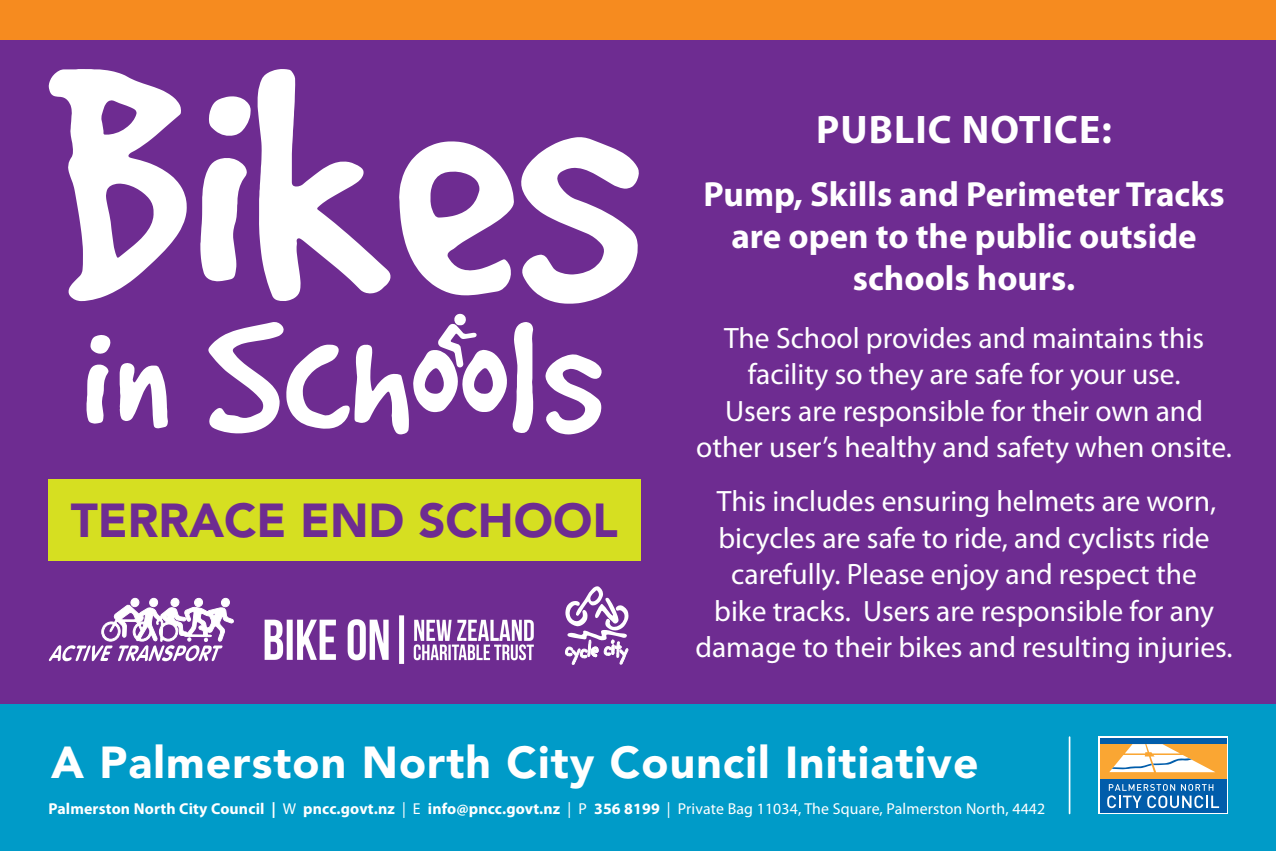
<style>
.page{position:relative;width:1276px;height:851px;background:#fff}
.page>*{position:absolute;margin:0;border:0;box-sizing:border-box;transform-origin:0 0}
.Editorial_Text{font:900 47.25px "Avenir";color:#6e2c91}
.t1{font:900 44.4px "Avenir";letter-spacing:.025em;color:#fff}
.t2{font:700 40px "Myriad Pro";letter-spacing:.025em;color:#fff}
.t3{font:700 35px/42px "Myriad Pro";color:#fff;text-align:center}
.t4{font:29.5px/36.5px "Myriad Pro";color:#fff;text-align:center}
.t5{font:700 15.8px "Myriad Pro";letter-spacing:.01em;color:#fff}
.s1{font-weight:400}
</style>
<div class="page">
<div style="left:0;top:0;width:1276px;height:850px;background:#6e2c91"></div>
<svg style="left:49px;top:69px;width:138px;height:232px"></svg>
<svg style="left:257px;top:69px;width:134px;height:232px"></svg>
<svg style="left:399px;top:141px;width:115px;height:154px"></svg>
<svg style="left:521px;top:137px;width:118px;height:166px"></svg>
<svg style="left:200px;top:158px;width:47px;height:123px"></svg>
<svg style="left:545px;top:354px;width:57px;height:80px"></svg>
<svg style="left:119px;top:363px;width:49px;height:65px"></svg>
<svg style="left:209px;top:96px;width:42px;height:40px"></svg>
<svg style="left:86px;top:364px;width:23px;height:59px"></svg>
<svg style="left:90px;top:335px;width:21px;height:19px"></svg>
<svg style="left:208px;top:313px;width:325px;height:121px"></svg>
<div style="left:0;top:0;width:1276px;height:40px;background:#f68b1f"></div>
<div style="left:0;top:703px;width:1276px;height:147px;background:#009bc8"></div>
<svg style="left:1098px;top:736px;width:130px;height:77px"></svg>
<div style="left:1100px;top:738px;width:126px;height:74px;background:#015dab"></div>
<div style="left:1100px;top:744px;width:126px;height:34px;background:#faa633"></div>
<svg style="left:1107px;top:784px;width:112px;height:24px"></svg>
<svg style="left:1109px;top:744px;width:106px;height:28px"></svg>
<hr style="left:1068px;top:737px;width:2px;height:76px;background:#fff">
<svg style="left:49px;top:597px;width:185px;height:65px"></svg>
<img style="left:264px;top:615px;width:270px;height:49px">
<svg style="left:565px;top:586px;width:63px;height:78px"></svg>
<div style="left:48px;top:479px;width:592px;height:82px;background:#d6df21"></div>
<p class="Editorial_Text" style="left:71px;top:491px;width:548px">TERRACE END SCHOOL</p>
<h3 class="t2" style="left:816px;top:103px;width:297px">PUBLIC NOTICE:</h3>
<p class="t3" style="left:703px;top:172px;width:522px">Pump, Skills and Perimeter Tracks are open to the public outside schools hours.</p>
<p class="t4" style="left:696px;top:319px;width:537px">The School provides and maintains this facility so they are safe for your use.<br>Users are responsible for their own and other user’s healthy and safety when onsite.</p>
<p class="t4" style="left:695px;top:482px;width:539px">This includes ensuring helmets are worn, bicycles are safe to ride, and cyclists ride carefully. Please enjoy and respect the<br>bike tracks. Users are responsible for any damage to their bikes and resulting injuries.</p>
<h2 class="t1" style="left:51px;top:735px;width:929px">A Palmerston North City Council Initiative</h2>
<p class="t5" style="left:48px;top:798px;width:998px">Palmerston North City Council | <span class="s1">W</span> pncc.govt.nz <span class="s1">| E</span> info@pncc.govt.nz <span class="s1">| P</span> 356 8199 <span class="s1">| Private Bag 11034, The Square, Palmerston North, 4442</span></p>
</div>
